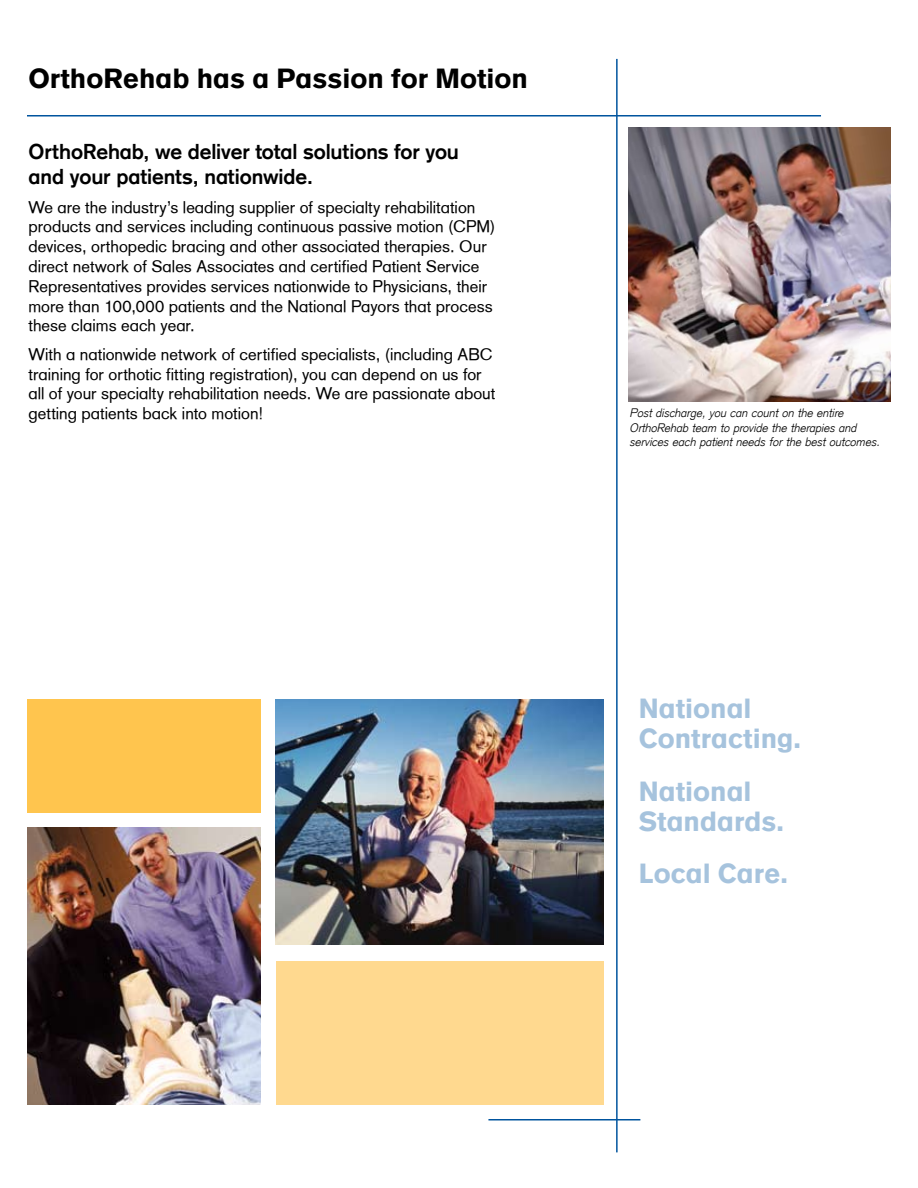
<style>
.page{position:relative;width:918px;height:1188px;background:#fff}
.page>*{position:absolute;margin:0;border:0;box-sizing:border-box;transform-origin:0 0}
.t1{font:900 27px/30px "Otto Bock CT";color:#a6c3dd}
.t2{font:900 27px "Otto Bock CT";color:#000}
.t3{font:700 21px/25.2px "Otto Bock CT";letter-spacing:-.005em;color:#000}
.t4{font:16.5px/19.8px "Otto Bock CT";color:#000}
.t5{font:italic 300 12px/14.4px "Otto Bock CT";color:#000}
</style>
<div class="page">
<hr style="left:27px;top:115px;width:794px;height:2px;background:#00549e">
<hr style="left:616px;top:59px;width:2px;height:1093px;background:#00549e">
<img style="left:276px;top:700px;width:328px;height:245px">
<div style="left:276px;top:961px;width:328px;height:144px;background:#ffd98f"></div>
<div style="left:27px;top:700px;width:233px;height:113px;background:#ffc54e"></div>
<img style="left:27px;top:828px;width:233px;height:277px">
<hr style="left:488px;top:1119px;width:152px;height:1px;background:#00549e">
<img style="left:628px;top:128px;width:263px;height:273px">
<h1 class="t2" style="left:28px;top:63px;width:501px">OrthoRehab has a Passion for Motion</h1>
<p class="t3" style="left:28px;top:139px;width:432px">OrthoRehab, we deliver total solutions for you and your patients, nationwide.</p>
<p class="t4" style="left:28px;top:197px;width:468px">We are the industry’s leading supplier of specialty rehabilitation products and services including continuous passive motion (CPM) devices, orthopedic bracing and other associated therapies. Our direct network of Sales Associates and certified Patient Service Representatives provides services nationwide to Physicians, their more than 100,000 patients and the National Payors that process these claims each year.</p>
<p class="t4" style="left:28px;top:344px;width:468px">With a nationwide network of certified specialists, (including ABC training for orthotic fitting registration), you can depend on us for all of your specialty rehabilitation needs. We are passionate about getting patients back into motion!</p>
<p class="t5" style="left:630px;top:406px;width:252px">Post discharge, you can count on the entire<br>OrthoRehab team to provide the therapies and services each patient needs for the best outcomes.</p>
<h1 class="t1" style="left:639px;top:694px;width:164px">National<br>Contracting.</h1>
<h1 class="t1" style="left:639px;top:776px;width:147px">National<br>Standards.</h1>
<h1 class="t1" style="left:639px;top:859px;width:151px">Local Care.</h1>
</div>
